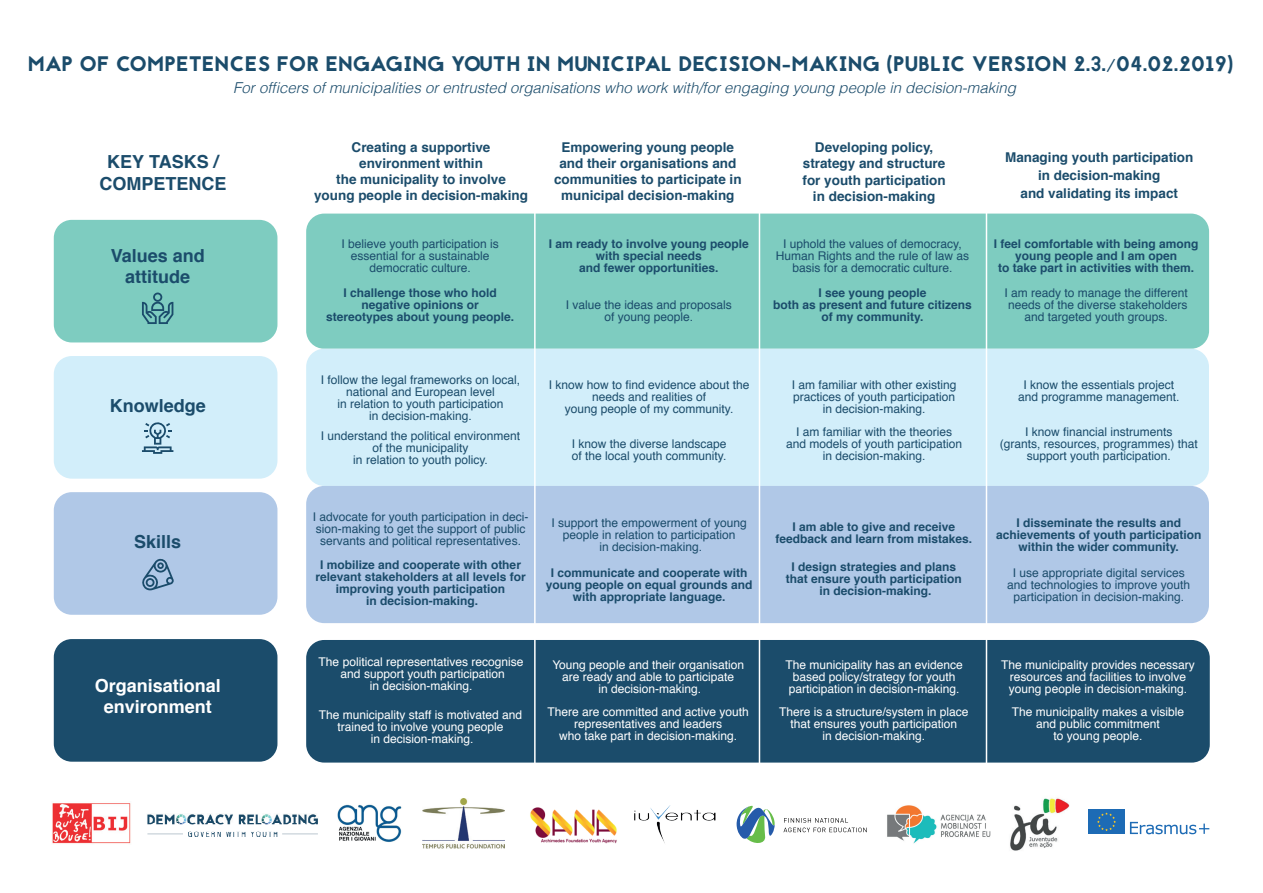
<style>
.page{position:relative;width:1263px;height:893px;background:#fff}
.page>*{position:absolute;margin:0;border:0;box-sizing:border-box;transform-origin:0 0}
.t1{font:21px "Jaapokki";letter-spacing:.01em;color:#1b4c6b}
.t2{font:700 18px/21px "Helvetica";color:#1b4c6b;text-align:center}
.t3{font:700 18px/21px "Helvetica";color:#fff;text-align:center}
.t4{font:italic 300 15px "Helvetica";color:#1b4c6b}
.t5{font:700 13.5px/16.2px "Helvetica";color:#1b4c6b;text-align:center}
.t6{font:12px/12px "Helvetica";color:#1b4c6b;text-align:center}
.t7{font:700 12px/12px "Helvetica";color:#1b4c6b;text-align:center}
.t8{font:12px/12px "Helvetica";color:#fff;text-align:center}
</style>
<div class="page">
<div style="left:306px;top:214px;width:903px;height:135px;background:#7eccc0;border-radius:18px"></div>
<div style="left:54px;top:220px;width:223px;height:122px;background:#7eccc0;border-radius:18px"></div>
<div style="left:54px;top:356px;width:223px;height:123px;background:#d2eefa;border-radius:18px"></div>
<div style="left:54px;top:492px;width:223px;height:123px;background:#b0c8e7;border-radius:18px"></div>
<div style="left:306px;top:349px;width:903px;height:137px;background:#d2eefa;border-radius:18px"></div>
<div style="left:306px;top:486px;width:903px;height:137px;background:#b0c8e7;border-radius:18px"></div>
<div style="left:54px;top:639px;width:223px;height:123px;background:#1b4c6b;border-radius:18px"></div>
<div style="left:306px;top:640px;width:904px;height:123px;background:#1b4c6b;border-radius:18px"></div>
<hr style="left:534px;top:150px;width:2px;height:614px;background:#fff">
<hr style="left:759px;top:167px;width:1px;height:614px;background:#fff">
<hr style="left:986px;top:154px;width:1px;height:614px;background:#fff">
<svg style="left:142px;top:293px;width:31px;height:31px"></svg>
<svg style="left:142px;top:422px;width:31px;height:32px"></svg>
<svg style="left:142px;top:558px;width:32px;height:33px"></svg>
<svg style="left:1130px;top:822px;width:79px;height:12px"></svg>
<div style="left:1088px;top:810px;width:37px;height:24px;background:#1d6bb5"></div>
<svg style="left:1097px;top:812px;width:19px;height:19px"></svg>
<img style="left:634px;top:805px;width:82px;height:38px">
<img style="left:423px;top:799px;width:81px;height:49px">
<img style="left:337px;top:804px;width:65px;height:38px">
<img style="left:887px;top:805px;width:104px;height:39px">
<svg style="left:783px;top:818px;width:84px;height:14px"></svg>
<svg style="left:736px;top:805px;width:39px;height:38px"></svg>
<img style="left:1010px;top:798px;width:59px;height:53px">
<img style="left:147px;top:814px;width:171px;height:22px">
<img style="left:530px;top:807px;width:87px;height:37px">
<img style="left:52px;top:803px;width:79px;height:41px">
<h1 class="t1" style="left:28px;top:49px;width:1207px">MAP OF COMPETENCES FOR ENGAGING YOUTH IN MUNICIPAL DECISION-MAKING (PUBLIC VERSION 2.3./04.02.2019)</h1>
<p class="t4" style="left:233px;top:75px;width:784px">For officers of municipalities or entrusted organisations who work with/for engaging young people in decision-making</p>
<h2 class="t2" style="left:99px;top:151px;width:129px;line-height:21.6px">KEY TASKS /<br>COMPETENCE</h2>
<h2 class="t2" style="left:111px;top:245px;width:96px">Values and attitude</h2>
<h2 class="t2" style="left:110px;top:395px;width:98px">Knowledge</h2>
<h2 class="t2" style="left:134px;top:532px;width:49px">Skills</h2>
<h2 class="t3" style="left:95px;top:675px;width:128px">Organisational environment</h2>
<p class="t5" style="left:314px;top:139px;width:215px">Creating a supportive environment within<br>the municipality to involve<br>young people in decision-making</p>
<p class="t5" style="left:554px;top:139px;width:189px">Empowering young people and their organisations and communities to participate in municipal decision-making</p>
<p class="t5" style="left:802px;top:140px;width:145px">Developing policy, strategy and structure for youth participation in decision-making</p>
<p class="t5" style="left:1005px;top:148px;width:190px;line-height:18px">Managing youth participation in decision-making<br>and validating its impact</p>
<p class="t6" style="left:341px;top:238px;width:159px">I believe youth participation is essential for a sustainable democratic culture.</p>
<p class="t7" style="left:326px;top:287px;width:190px">I challenge those who hold negative opinions or<br>stereotypes about young people.</p>
<p class="t7" style="left:549px;top:238px;width:202px">I am ready to involve young people with special needs<br>and fewer opportunities.</p>
<p class="t6" style="left:776px;top:238px;width:195px">I uphold the values of democracy,<br>Human Rights and the rule of law as basis for a democratic culture.</p>
<p class="t7" style="left:994px;top:238px;width:206px">I feel comfortable with being among young people and I am open<br>to take part in activities with them.</p>
<p class="t6" style="left:566px;top:299px;width:168px">I value the ideas and proposals of young people.</p>
<p class="t7" style="left:773px;top:287px;width:200px">I see young people<br>both as present and future citizens of my community.</p>
<p class="t6" style="left:1004px;top:287px;width:185px">I am ready to manage the different needs of the diverse stakeholders and targeted youth groups.</p>
<p class="t6" style="left:321px;top:374px;width:201px">I follow the legal frameworks on local, national and European level<br>in relation to youth participation<br>in decision-making.</p>
<p class="t6" style="left:321px;top:430px;width:201px">I understand the political environment of the municipality<br>in relation to youth policy.</p>
<p class="t6" style="left:572px;top:438px;width:156px;text-align:left">I know the diverse landscape of the local youth community.</p>
<p class="t6" style="left:549px;top:379px;width:202px">I know how to find evidence about the needs and realities of<br>young people of my community.</p>
<p class="t6" style="left:792px;top:379px;width:166px">I am familiar with other existing practices of youth participation in decision-making.</p>
<p class="t6" style="left:1018px;top:379px;width:163px">I know the essentials project and programme management.</p>
<p class="t6" style="left:786px;top:426px;width:178px">I am familiar with the theories and models of youth participation in decision-making.</p>
<p class="t6" style="left:1000px;top:426px;width:200px">I know financial instruments<br>(grants, resources, programmes) that support youth participation.</p>
<p class="t6" style="left:313px;top:511px;width:217px">I advocate for youth participation in deci&shy;sion-making to get the support of public servants and political representatives.</p>
<p class="t7" style="left:316px;top:559px;width:212px">I mobilize and cooperate with other relevant stakeholders at all levels for improving youth participation<br>in decision-making.</p>
<p class="t7" style="left:546px;top:567px;width:208px">I communicate and cooperate with young people on equal grounds and with appropriate language.</p>
<p class="t7" style="left:786px;top:561px;width:178px">I design strategies and plans that ensure youth participation in decision-making.</p>
<p class="t6" style="left:1007px;top:567px;width:184px">I use appropriate digital services and technologies to improve youth participation in decision-making.</p>
<p class="t6" style="left:551px;top:517px;width:197px">I support the empowerment of young people in relation to participation<br>in decision-making.</p>
<p class="t7" style="left:775px;top:521px;width:198px">I am able to give and receive feedback and learn from mistakes.</p>
<p class="t7" style="left:996px;top:516px;width:207px">I disseminate the results and achievements of youth participation within the wider community.</p>
<p class="t8" style="left:319px;top:656px;width:206px">The political representatives recognise and support youth participation<br>in decision-making.</p>
<p class="t8" style="left:319px;top:709px;width:205px">The municipality staff is motivated and trained to involve young people<br>in decision-making.</p>
<p class="t8" style="left:547px;top:706px;width:203px">There are committed and active youth representatives and leaders<br>who take part in decision-making.</p>
<p class="t8" style="left:779px;top:706px;width:191px">There is a structure/system in place that ensures youth participation<br>in decision-making.</p>
<p class="t8" style="left:1012px;top:706px;width:174px">The municipality makes a visible and public commitment<br>to young people.</p>
<p class="t8" style="left:552px;top:659px;width:193px">Young people and their organisation are ready and able to participate<br>in decision-making.</p>
<p class="t8" style="left:785px;top:659px;width:179px">The municipality has an evidence based policy/strategy for youth participation in decision-making.</p>
<p class="t8" style="left:1001px;top:659px;width:195px">The municipality provides necessary resources and facilities to involve young people in decision-making.</p>
</div>
